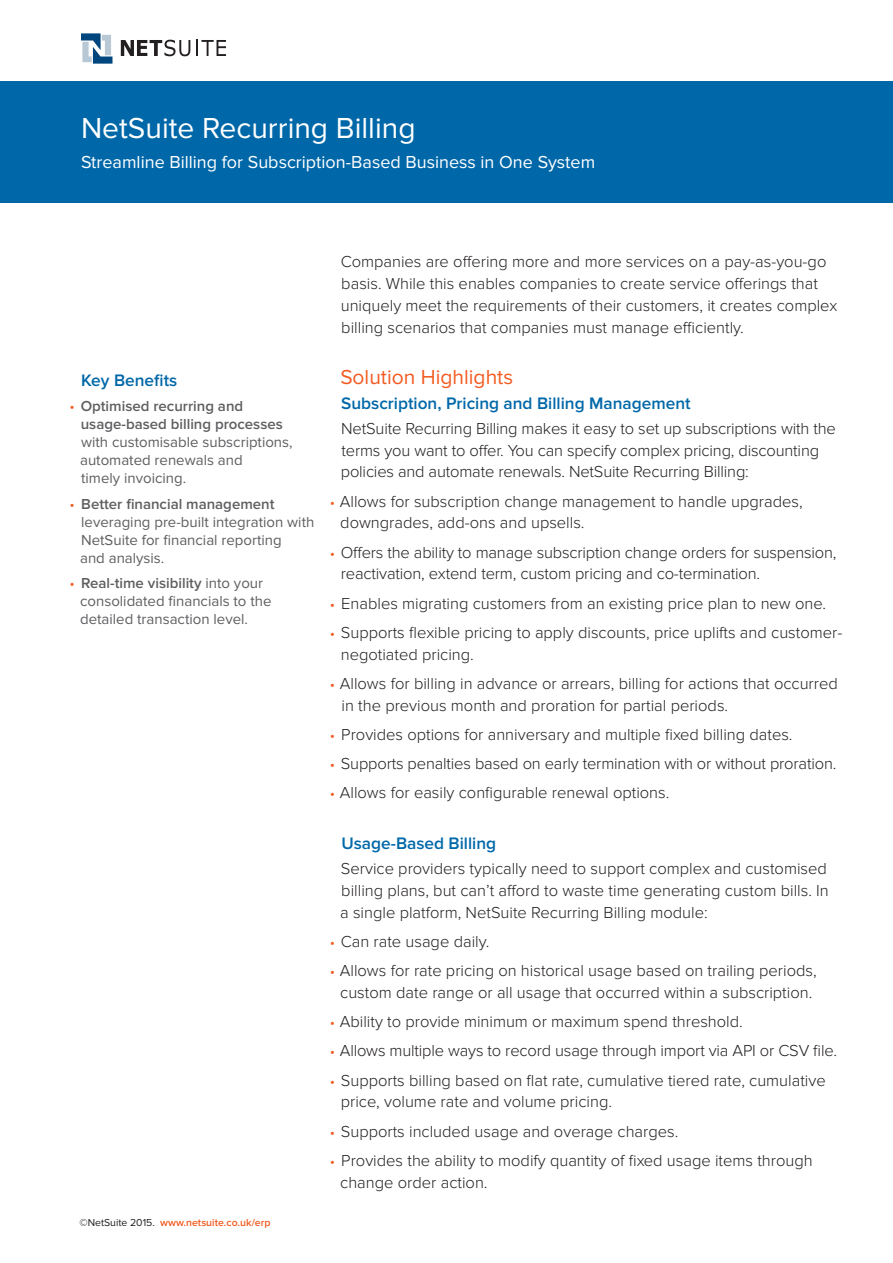
<style>
.page{position:relative;width:893px;height:1263px;background:#fff}
.page>*{position:absolute;margin:0;border:0;box-sizing:border-box;transform-origin:0 0}
.t1{font:30px "Proxima Nova";color:#fff}
.t2{font:21px "Proxima Nova";color:#f25b21}
.t3{font:18px "Proxima Nova";color:#fff}
.t4{font:600 17.25px "Proxima Nova";color:#0068a9}
.t5{font:300 16.5px/21.8px "Proxima Nova";color:#231f20}
.t6{font:15px/18px "Proxima Nova";color:#5f5f62}
.t7{font:600 15px/18px "Proxima Nova";color:#5f5f62}
.t8{font:600 10.5px "Proxima Nova";color:#f25b21}
.s1{font-weight:300;color:#f25b21}
.s2{font-weight:600}
.s3{font-weight:400;color:#231f20}
.s4{font-size:15px;color:#f25b21}
</style>
<div class="page">
<svg style="left:81px;top:33px;width:31px;height:31px"></svg>
<svg style="left:121px;top:40px;width:69px;height:16px"></svg>
<svg style="left:196px;top:40px;width:30px;height:16px"></svg>
<div style="left:0;top:81px;width:893px;height:121px;background:#0068a9"></div>
<h1 class="t1" style="left:81px;top:111px;width:336px">NetSuite Recurring Billing</h1>
<p class="t3" style="left:81px;top:152px;width:516px">Streamline Billing for Subscription-Based Business in One System</p>
<p class="t4" style="left:81px;top:370px;width:98px">Key Benefits</p>
<p class="t7" style="left:81px;top:397px;width:204px;text-indent:-11px"><span class="s1">•</span> Optimised recurring and usage-based billing processes</p>
<p class="t6" style="left:80px;top:433px;width:214px">with customisable subscriptions, automated renewals and<br>timely invoicing.</p>
<p class="t6" style="left:80px;top:495px;width:236px;text-indent:-10px"><span class="s1">•</span> <span class="s2">Better financial management </span>leveraging pre-built integration with<br>NetSuite for financial reporting<br>and analysis.</p>
<p class="t6" style="left:80px;top:574px;width:193px;text-indent:-10px"><span class="s1">•</span> <span class="s2">Real-time visibility</span> into your consolidated financials to the detailed transaction level.</p>
<p class="t8" style="left:79px;top:1217px;width:193px"><span class="s3">©NetSuite 2015.</span> www.netsuite.co.uk/erp</p>
<p class="t5" style="left:341px;top:251px;width:498px">Companies are offering more and more services on a pay-as-you-go basis. While this enables companies to create service offerings that uniquely meet the requirements of their customers, it creates complex billing scenarios that companies must manage efficiently.</p>
<p class="t2" style="left:340px;top:365px;width:174px">Solution Highlights</p>
<p class="t4" style="left:341px;top:393px;width:351px">Subscription, Pricing and Billing Management</p>
<p class="t5" style="left:341px;top:418px;width:496px">NetSuite Recurring Billing makes it easy to set up subscriptions with the terms you want to offer. You can specify complex pricing, discounting policies and automate renewals. NetSuite Recurring Billing:</p>
<p class="t5" style="left:340px;top:490px;width:464px;text-indent:-10px"><span class="s4">•</span> Allows for subscription change management to handle upgrades, downgrades, add-ons and upsells.</p>
<p class="t5" style="left:341px;top:541px;width:497px;text-indent:-11px"><span class="s4">•</span> Offers the ability to manage subscription change orders for suspension, reactivation, extend term, custom pricing and co-termination.</p>
<p class="t5" style="left:330px;top:592px;width:498px"><span class="s4">•</span> Enables migrating customers from an existing price plan to new one.</p>
<p class="t5" style="left:341px;top:622px;width:503px;text-indent:-11px"><span class="s4">•</span> Supports flexible pricing to apply discounts, price uplifts and customer&shy;negotiated pricing.</p>
<p class="t5" style="left:342px;top:673px;width:498px;text-indent:-12px"><span class="s4">•</span> Allows for billing in advance or arrears, billing for actions that occurred in the previous month and proration for partial periods.</p>
<p class="t5" style="left:330px;top:724px;width:464px"><span class="s4">•</span> Provides options for anniversary and multiple fixed billing dates.</p>
<p class="t5" style="left:330px;top:753px;width:508px"><span class="s4">•</span> Supports penalties based on early termination with or without proration.</p>
<p class="t5" style="left:330px;top:782px;width:341px"><span class="s4">•</span> Allows for easily configurable renewal options.</p>
<p class="t4" style="left:341px;top:834px;width:156px">Usage-Based Billing</p>
<p class="t5" style="left:340px;top:858px;width:490px;text-align:justify">Service providers typically need to support complex and customised billing plans, but can’t afford to waste time generating custom bills. In a single platform, NetSuite Recurring Billing module:</p>
<p class="t5" style="left:330px;top:931px;width:161px"><span class="s4">•</span> Can rate usage daily.</p>
<p class="t5" style="left:330px;top:960px;width:488px;text-align:center"><span class="s4">•</span> Allows for rate pricing on historical usage based on trailing periods, custom date range or all usage that occurred within a subscription.</p>
<p class="t5" style="left:330px;top:1011px;width:414px"><span class="s4">•</span> Ability to provide minimum or maximum spend threshold.</p>
<p class="t5" style="left:330px;top:1040px;width:509px"><span class="s4">•</span> Allows multiple ways to record usage through import via API or CSV file.</p>
<p class="t5" style="left:341px;top:1069px;width:486px;text-indent:-11px"><span class="s4">•</span> Supports billing based on flat rate, cumulative tiered rate, cumulative price, volume rate and volume pricing.</p>
<p class="t5" style="left:330px;top:1120px;width:350px"><span class="s4">•</span> Supports included usage and overage charges.</p>
<p class="t5" style="left:340px;top:1150px;width:474px;text-indent:-10px"><span class="s4">•</span> Provides the ability to modify quantity of fixed usage items through change order action.</p>
</div>
